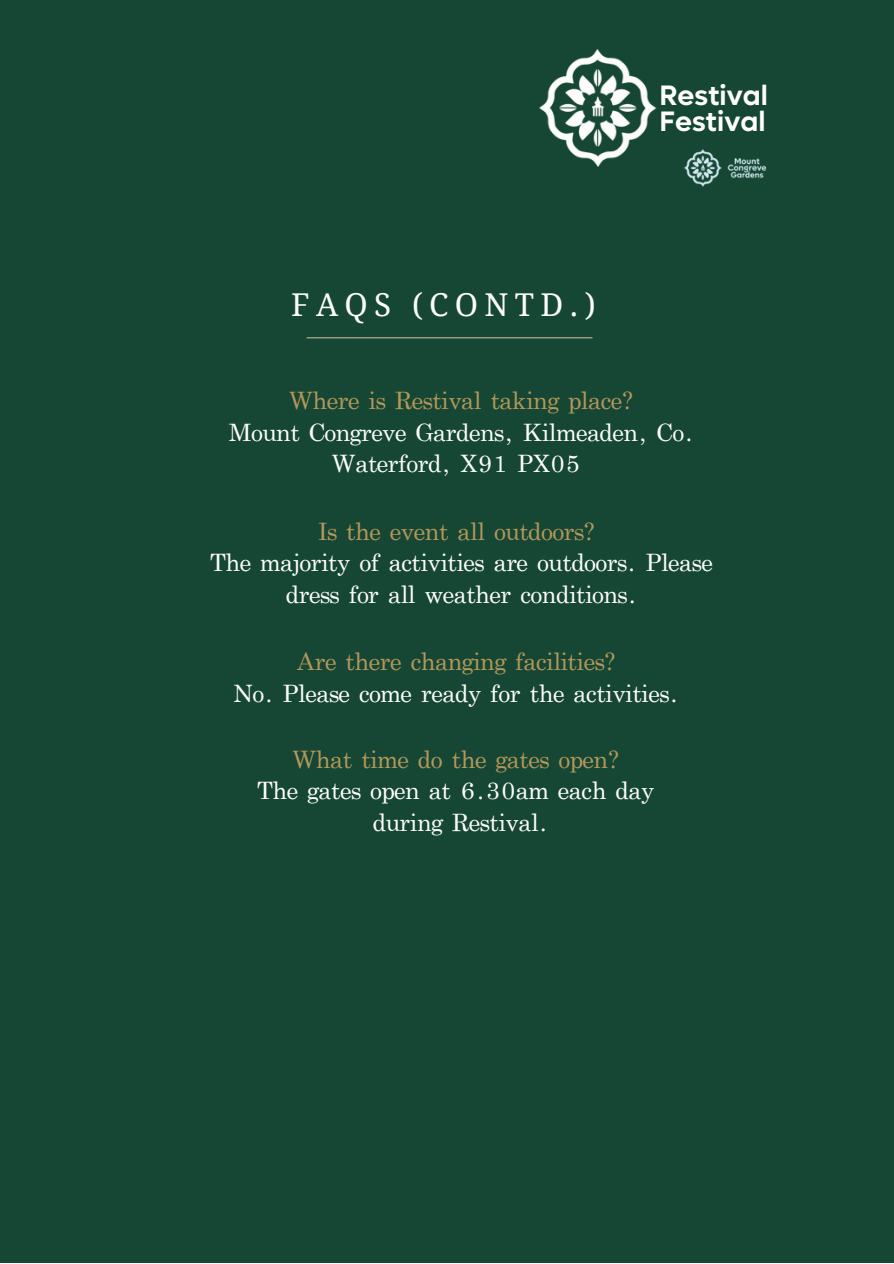
<style>
.page{position:relative;width:894px;height:1264px;background:#fff}
.page>*{position:absolute;margin:0;border:0;box-sizing:border-box;transform-origin:0 0}
.t1{font:31.5px "Droid Serif";letter-spacing:.2em;color:#fdfdfd}
.t2{font:600 28.2px/25.8px "Lufga";color:#fff}
.t3{font:24px/31.5px "Apple Myungjo";color:#fdfdfd;text-align:center}
.t4{font:24px "Apple Myungjo";color:#b4975a}
.s1{color:#b4975a}
</style>
<div class="page">
<div style="left:0;top:0;width:893px;height:1262px;background:#154734"></div>
<hr style="left:306px;top:337px;width:286px;height:1px;background:#c2b59b">
<img style="left:684px;top:149px;width:83px;height:38px">
<img style="left:539px;top:50px;width:118px;height:117px">
<p class="t1" style="left:291px;top:287px;width:306px">FAQS (CONTD.)</p>
<p class="t2" style="left:659px;top:83px;width:110px">Restival<br>Festival</p>
<p class="t3" style="left:229px;top:387px;width:466px"><span class="s1">Where is Restival taking place?<br></span>Mount Congreve Gardens, Kilmeaden, Co.<br>Waterford, X91 PX05</p>
<p class="t4" style="left:318px;top:522px;width:278px">Is the event all outdoors?</p>
<p class="t3" style="left:210px;top:549px;width:504px">The majority of activities are outdoors. Please dress for all weather conditions.</p>
<p class="t3" style="left:234px;top:648px;width:446px"><span class="s1">Are there changing facilities?<br></span>No. Please come ready for the activities.</p>
<p class="t3" style="left:257px;top:746px;width:398px"><span class="s1">What time do the gates open?<br></span>The gates open at 6.30am each day during Restival.</p>
</div>
